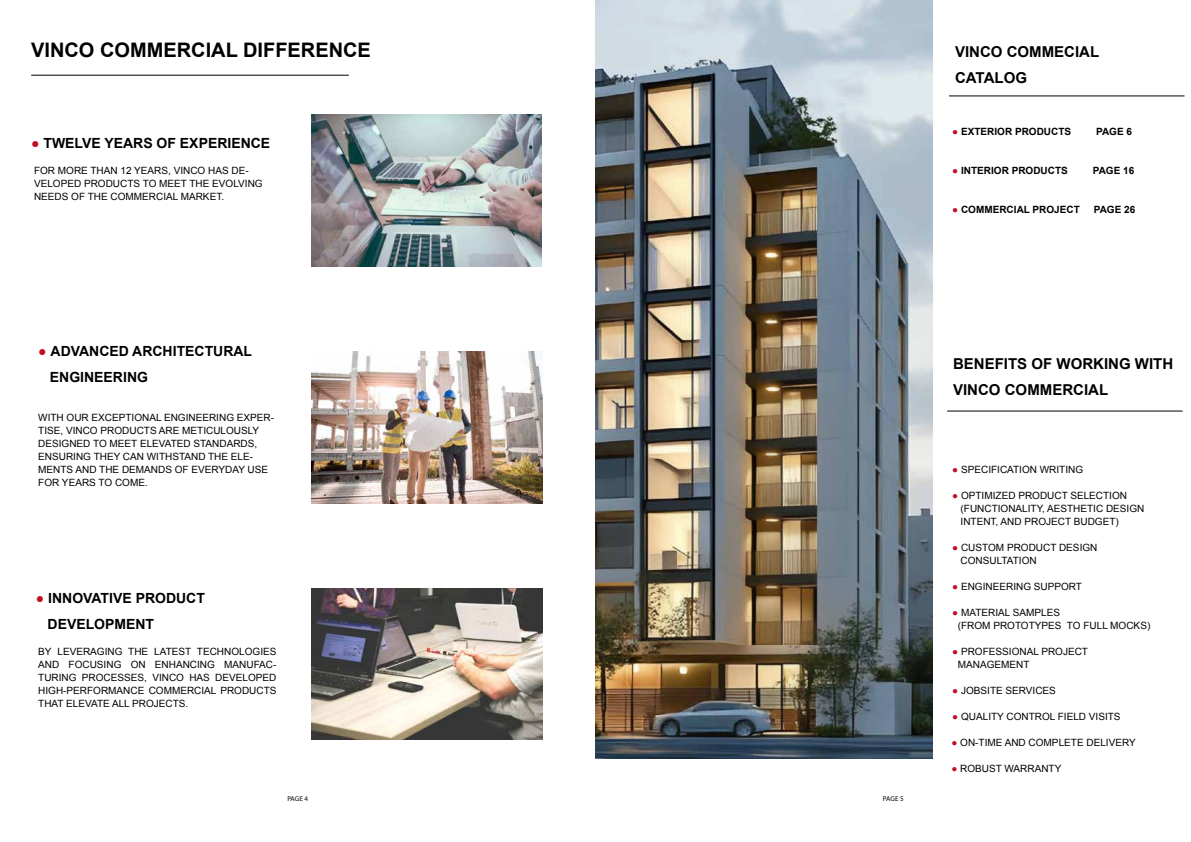
<style>
.page{position:relative;width:1191px;height:842px;background:#fff}
.page>*{position:absolute;margin:0;border:0;box-sizing:border-box;transform-origin:0 0}
.t1{font:700 20px "Arial";color:#000}
.t2{font:700 15px/26px "Arial";color:#000}
.t3{font:700 14px/26px "Arial";color:#000}
.t4{font:10px/13px "Arial";color:#000}
.t5{font:700 10px "Arial";color:#000}
.t6{font:7px "Myriad Pro";letter-spacing:.005em;color:#000}
.s1{font-weight:400;color:#c30d23}
.s2{color:#c30d23}
</style>
<div class="page">
<img style="left:312px;top:115px;width:230px;height:151px">
<img style="left:312px;top:351px;width:230px;height:152px">
<img style="left:312px;top:588px;width:230px;height:152px">
<img style="left:595px;top:0;width:338px;height:758px">
<hr style="left:31px;top:75px;width:318px;height:1px;background:#000">
<hr style="left:947px;top:410px;width:235px;height:1px;background:#000">
<hr style="left:949px;top:95px;width:235px;height:1px;background:#000">
<h1 class="t1" style="left:31px;top:36px;width:341px">VINCO COMMERCIAL DIFFERENCE</h1>
<h3 class="t3" style="left:31px;top:130px;width:240px"><span class="s1">●</span> TWELVE YEARS OF EXPERIENCE</h3>
<p class="t4" style="left:34px;top:164px;width:230px">FOR MORE THAN 12 YEARS, VINCO HAS DE-<br>VELOPED PRODUCTS TO MEET THE EVOLVING<br>NEEDS OF THE COMMERCIAL MARKET.</p>
<h2 class="t2" style="left:955px;top:39px;width:146px">VINCO COMMECIAL<br>CATALOG</h2>
<p class="t5" style="left:952px;top:125px;width:120px"><span class="s1">●</span> EXTERIOR PRODUCTS</p>
<p class="t5" style="left:1096px;top:125px;width:37px">PAGE 6</p>
<p class="t5" style="left:952px;top:164px;width:117px"><span class="s1">●</span> INTERIOR PRODUCTS</p>
<p class="t5" style="left:1092px;top:164px;width:43px">PAGE 16</p>
<p class="t5" style="left:952px;top:203px;width:129px"><span class="s1">●</span> COMMERCIAL PROJECT</p>
<p class="t5" style="left:1093px;top:203px;width:43px">PAGE 26</p>
<h3 class="t3" style="left:50px;top:338px;width:204px;text-indent:-12px"><span class="s1">●</span> ADVANCED ARCHITECTURAL<br>ENGINEERING</h3>
<p class="t4" style="left:38px;top:411px;width:237px">WITH OUR EXCEPTIONAL ENGINEERING EXPER-TISE, VINCO PRODUCTS ARE METICULOUSLY DESIGNED TO MEET ELEVATED STANDARDS, ENSURING THEY CAN WITHSTAND THE ELE-MENTS AND THE DEMANDS OF EVERYDAY USE FOR YEARS TO COME.</p>
<h3 class="t3" style="left:48px;top:585px;width:159px;text-indent:-12px"><span class="s1">●</span> INNOVATIVE PRODUCT<br>DEVELOPMENT</h3>
<p class="t4" style="left:38px;top:645px;width:240px;text-align:justify">BY LEVERAGING THE LATEST TECHNOLOGIES AND FOCUSING ON ENHANCING MANUFAC-TURING PROCESSES, VINCO HAS DEVELOPED HIGH-PERFORMANCE COMMERCIAL PRODUCTS THAT ELEVATE ALL PROJECTS.</p>
<p class="t6" style="left:287px;top:795px;width:22px">PAGE 4</p>
<p class="t6" style="left:883px;top:795px;width:22px">PAGE 5</p>
<h2 class="t2" style="left:953px;top:351px;width:222px">BENEFITS OF WORKING WITH<br>VINCO COMMERCIAL</h2>
<p class="t4" style="left:952px;top:463px;width:132px"><span class="s2">●</span> SPECIFICATION WRITING</p>
<p class="t4" style="left:960px;top:489px;width:185px;text-indent:-8px"><span class="s2">●</span> OPTIMIZED PRODUCT SELECTION (FUNCTIONALITY, AESTHETIC DESIGN<br>INTENT, AND PROJECT BUDGET)</p>
<p class="t4" style="left:960px;top:541px;width:138px;text-indent:-8px"><span class="s2">●</span> CUSTOM PRODUCT DESIGN<br>CONSULTATION</p>
<p class="t4" style="left:952px;top:580px;width:131px"><span class="s2">●</span> ENGINEERING SUPPORT</p>
<p class="t4" style="left:957px;top:606px;width:194px;text-indent:-6px"><span class="s2">●</span> MATERIAL SAMPLES<br>(FROM PROTOTYPES TO FULL MOCKS)</p>
<p class="t4" style="left:957px;top:645px;width:132px;text-indent:-6px"><span class="s2">●</span> PROFESSIONAL PROJECT<br>MANAGEMENT</p>
<p class="t4" style="left:952px;top:684px;width:105px"><span class="s2">●</span> JOBSITE SERVICES</p>
<p class="t4" style="left:952px;top:710px;width:170px"><span class="s2">●</span> QUALITY CONTROL FIELD VISITS</p>
<p class="t4" style="left:951px;top:736px;width:186px"><span class="s2">●</span> ON-TIME AND COMPLETE DELIVERY</p>
<p class="t4" style="left:951px;top:762px;width:111px"><span class="s2">●</span> ROBUST WARRANTY</p>
</div>
